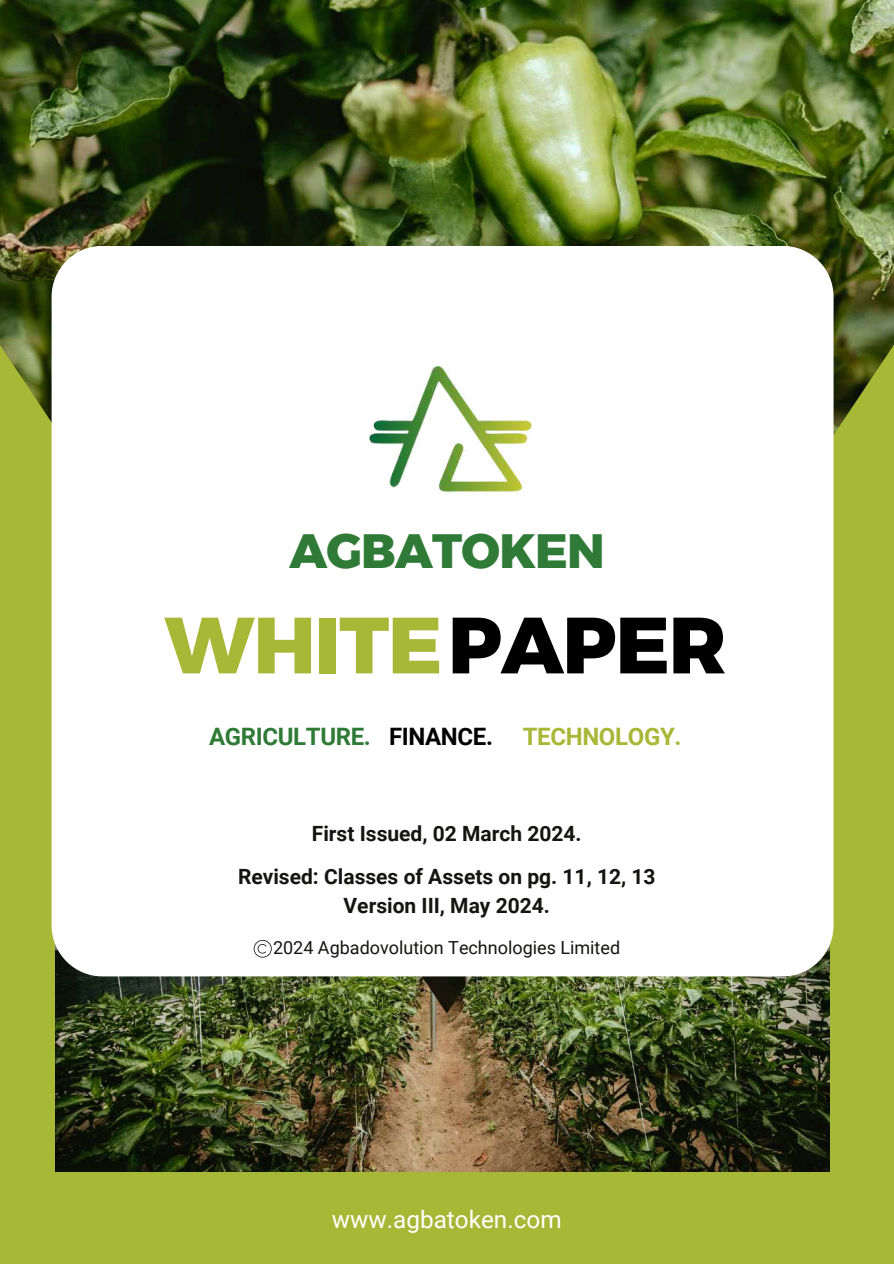
<style>
.page{position:relative;width:894px;height:1264px;background:#fff}
.page>*{position:absolute;margin:0;border:0;box-sizing:border-box;transform-origin:0 0}
.t1{font:800 79.5px "Montserrat";letter-spacing:-.015em;color:#a6b836}
.t2{font:800 48px "Montserrat";letter-spacing:-.015em;color:#2f7a36}
.t3{font:24.3px "Roboto";color:#fff}
.t4{font:700 24px "Roboto";letter-spacing:-.015em;color:#2f7a36}
.t5{font:700 21px/29.5px "Roboto";color:#141412;text-align:center}
.t6{font:18px "Roboto";color:#141412}
.s1{color:#000}
.s2{color:#a6b836}
</style>
<div class="page">
<div style="left:0;top:345px;width:893px;height:918px;background:#a6b836"></div>
<img style="left:56px;top:1013px;width:773px;height:157px">
<img style="left:0;top:0;width:893px;height:1013px">
<div style="left:52px;top:246px;width:781px;height:730px;background:#fff;border-radius:51px"></div>
<img style="left:369px;top:365px;width:163px;height:128px">
<svg style="left:253px;top:940px;width:18px;height:17px"></svg>
<h2 class="t2" style="left:289px;top:521px;width:317px">AGBATOKEN</h2>
<h1 class="t1" style="left:164px;top:596px;width:563px">WHITE<span class="s1">PAPER</span></h1>
<p class="t4" style="left:209px;top:723px;width:474px">AGRICULTURE. <span class="s1">FINANCE.</span> <span class="s2">TECHNOLOGY.</span></p>
<p class="t5" style="left:312px;top:818px;width:271px">First Issued, 02 March 2024.</p>
<p class="t5" style="left:238px;top:861px;width:419px">Revised: Classes of Assets on pg. 11, 12, 13<br>Version III, May 2024.</p>
<p class="t6" style="left:273px;top:937px;width:348px">2024 Agbadovolution Technologies Limited</p>
<p class="t3" style="left:332px;top:1204px;width:231px">www.agbatoken.com</p>
</div>
